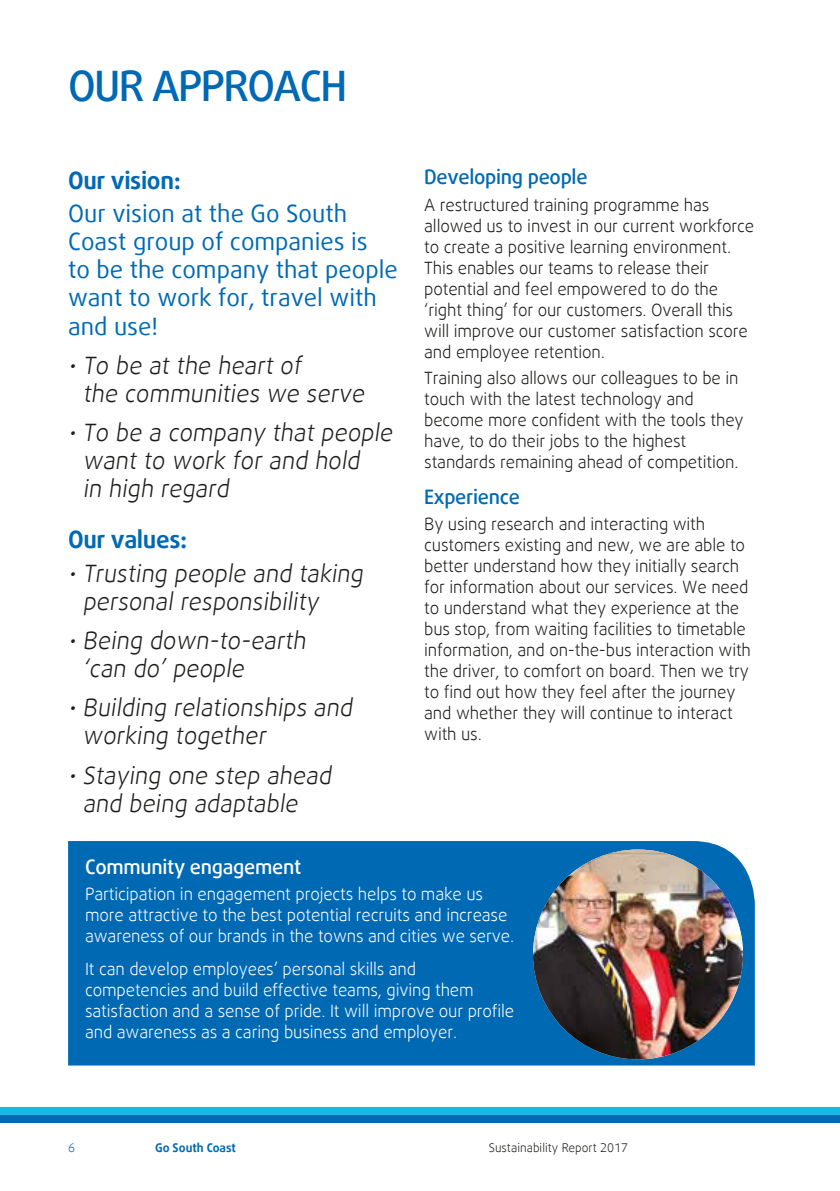
<style>
.page{position:relative;width:840px;height:1191px;background:#fff}
.page>*{position:absolute;margin:0;border:0;box-sizing:border-box;transform-origin:0 0}
.t1{font:500 42px "Daxline Cyr TF";letter-spacing:-.04em;color:#0069b4}
.t2{font:300 24px/28px "Daxline Cyr TF";color:#1d1d1b}
.t3{font:24px/28px "Daxline Cyr TF";color:#0069b4}
.t4{font:700 24px "Daxline Cyr TF";letter-spacing:-.015em;color:#0069b4}
.t5{font:500 20px "Daxline Cyr TF";letter-spacing:-.015em;color:#0069b4}
.t6{font:500 20px "Daxline Cyr TF";letter-spacing:-.015em;color:#fff}
.t7{font:300 17px/21px "Daxline Cyr TF";letter-spacing:-.01em;color:#1d1d1b}
.t8{font:300 17px/21px "Daxline Cyr TF";letter-spacing:-.01em;color:#fff}
.t9{font:300 12px "Daxline Cyr TF";color:#1d1d1b}
.t10{font:700 12px "Daxline Cyr TF";color:#0069b4}
.t11{font:300 12px "Daxline Cyr TF";color:#0069b4}
</style>
<div class="page">
<div style="left:68px;top:841px;width:686px;height:224px;background:#0069b4"></div>
<img style="left:532px;top:849px;width:210px;height:210px;border-radius:105px">
<div style="left:0;top:1106px;width:839px;height:8px;background:#16bae7"></div>
<div style="left:0;top:1114px;width:839px;height:8px;background:#0069b4"></div>
<h1 class="t1" style="left:68px;top:60px;width:280px">OUR APPROACH</h1>
<h2 class="t4" style="left:68px;top:165px;width:114px">Our vision:</h2>
<h2 class="t3" style="left:68px;top:200px;width:331px">Our vision at the Go South<br>Coast group of companies is<br>to be the company that people want to work for, travel with and use!</h2>
<h2 class="t2" style="left:83px;top:351px;width:287px;text-indent:-15px">• To be at the heart of<br>the communities we serve</h2>
<h2 class="t2" style="left:83px;top:418px;width:315px;text-indent:-15px">• To be a company that people want to work for and hold<br>in high regard</h2>
<h2 class="t4" style="left:68px;top:524px;width:121px">Our values:</h2>
<h2 class="t2" style="left:83px;top:559px;width:286px;text-indent:-15px">• Trusting people and taking personal responsibility</h2>
<h2 class="t2" style="left:83px;top:626px;width:228px;text-indent:-15px">• Being down-to-earth ‘can do’ people</h2>
<h2 class="t2" style="left:83px;top:693px;width:275px;text-indent:-15px">• Building relationships and working together</h2>
<h2 class="t2" style="left:83px;top:761px;width:254px;text-indent:-15px">• Staying one step ahead and being adaptable</h2>
<p class="t5" style="left:424px;top:165px;width:165px">Developing people</p>
<p class="t7" style="left:424px;top:194px;width:331px">A restructured training programme has allowed us to invest in our current workforce to create a positive learning environment.<br>This enables our teams to release their potential and feel empowered to do the ‘right thing’ for our customers. Overall this will improve our customer satisfaction score and employee retention.</p>
<p class="t7" style="left:424px;top:367px;width:321px">Training also allows our colleagues to be in touch with the latest technology and become more confident with the tools they have, to do their jobs to the highest standards remaining ahead of competition.</p>
<p class="t5" style="left:424px;top:484px;width:97px">Experience</p>
<p class="t7" style="left:424px;top:514px;width:328px">By using research and interacting with customers existing and new, we are able to better understand how they initially search for information about our services. We need to understand what they experience at the bus stop, from waiting facilities to timetable information, and on-the-bus interaction with the driver, to comfort on board. Then we try to find out how they feel after the journey and whether they will continue to interact with us.</p>
<p class="t6" style="left:85px;top:854px;width:217px">Community engagement</p>
<p class="t8" style="left:85px;top:883px;width:430px">Participation in engagement projects helps to make us more attractive to the best potential recruits and increase awareness of our brands in the towns and cities we serve.</p>
<p class="t8" style="left:85px;top:958px;width:430px">It can develop employees’ personal skills and competencies and build effective teams, giving them satisfaction and a sense of pride. It will improve our profile and awareness as a caring business and employer.</p>
<p class="t11" style="left:68px;top:1140px;width:9px">6</p>
<p class="t10" style="left:155px;top:1140px;width:82px">Go South Coast</p>
<p class="t9" style="left:488px;top:1140px;width:141px">Sustainability Report 2017</p>
</div>
